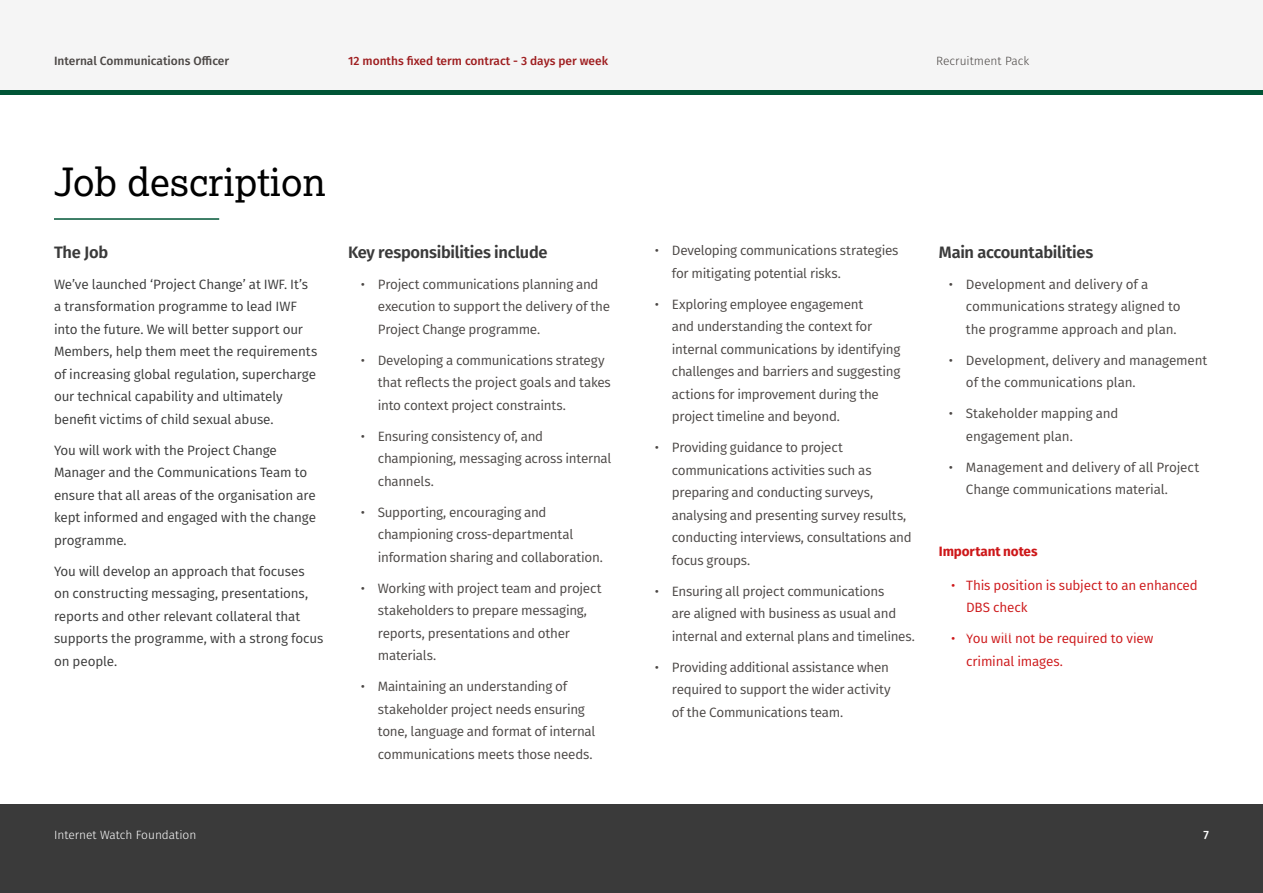
<style>
.page{position:relative;width:1263px;height:893px;background:#fff}
.page>*{position:absolute;margin:0;border:0;box-sizing:border-box;transform-origin:0 0}
.t1{font:39px "Lexia";color:#000}
.Body_text_grey{font:600 16.5px "Fira Sans";letter-spacing:-.015em;color:#3a3a3a}
.t2{font:13.5px/22.5px "Fira Sans";letter-spacing:-.02em;color:#4b4745}
.t3{font:13.5px/22.5px "Fira Sans";letter-spacing:-.01em;color:#3a3a3a}
.t4{font:13.5px/22.5px "Fira Sans";letter-spacing:-.01em;color:#cd1719}
.Body_text_grey-2{font:700 13.5px "Fira Sans";letter-spacing:-.005em;color:#cd1719}
.t5{font:500 12px "Fira Sans";color:#9e1d1f}
.t6{font:500 12px "Fira Sans";color:#4b4745}
.t7{font:300 12px "Fira Sans";color:#fff}
.t8{font:300 12px "Fira Sans";color:#4b4745}
.t9{font:500 12px "Fira Sans";color:#fff}
</style>
<div class="page">
<div style="left:0;top:0;width:1263px;height:91px;background:#f5f5f5"></div>
<div style="left:0;top:805px;width:1263px;height:88px;background:#3a3a3a"></div>
<div style="left:0;top:90px;width:1263px;height:5px;background:#005536"></div>
<hr style="left:54px;top:218px;width:165px;height:2px;background:#005536">
<p class="t6" style="left:54px;top:51px;width:177px">Internal Communications Officer</p>
<p class="t5" style="left:348px;top:51px;width:262px">12 months fixed term contract - 3 days per week</p>
<p class="t8" style="left:936px;top:52px;width:95px">Recruitment Pack</p>
<p class="t1" style="left:54px;top:158px;width:273px">Job description</p>
<p class="Body_text_grey" style="left:54px;top:239px;width:56px">The Job</p>
<p class="t3" style="left:54px;top:273px;width:265px">We’ve launched ‘Project Change’ at IWF. It’s a transformation programme to lead IWF into the future. We will better support our Members, help them meet the requirements of increasing global regulation, supercharge our technical capability and ultimately benefit victims of child sexual abuse.</p>
<p class="t3" style="left:54px;top:439px;width:263px">You will work with the Project Change Manager and the Communications Team to ensure that all areas of the organisation are kept informed and engaged with the change programme.</p>
<p class="t3" style="left:54px;top:560px;width:271px">You will develop an approach that focuses on constructing messaging, presentations, reports and other relevant collateral that supports the programme, with a strong focus on people.</p>
<p class="Body_text_grey" style="left:348px;top:239px;width:201px">Key responsibilities include</p>
<p class="t2" style="left:378px;top:273px;width:234px;text-indent:-17px">• Project communications planning and execution to support the delivery of the<br>Project Change programme.</p>
<p class="t2" style="left:378px;top:349px;width:235px;text-indent:-17px">• Developing a communications strategy that reflects the project goals and takes into context project constraints.</p>
<p class="t2" style="left:378px;top:425px;width:235px;text-indent:-17px">• Ensuring consistency of, and championing, messaging across internal channels.</p>
<p class="t2" style="left:378px;top:501px;width:226px;text-indent:-17px">• Supporting, encouraging and championing cross-departmental information sharing and collaboration.</p>
<p class="t2" style="left:378px;top:577px;width:225px;text-indent:-17px">• Working with project team and project stakeholders to prepare messaging, reports, presentations and other materials.</p>
<p class="t2" style="left:378px;top:675px;width:219px;text-indent:-17px">• Maintaining an understanding of stakeholder project needs ensuring tone, language and format of internal communications meets those needs.</p>
<p class="t2" style="left:672px;top:239px;width:228px;text-indent:-17px">• Developing communications strategies for mitigating potential risks.</p>
<p class="t2" style="left:672px;top:292px;width:230px;text-indent:-17px">• Exploring employee engagement<br>and understanding the context for internal communications by identifying challenges and barriers and suggesting actions for improvement during the project timeline and beyond.</p>
<p class="t2" style="left:672px;top:436px;width:241px;text-indent:-17px">• Providing guidance to project communications activities such as preparing and conducting surveys, analysing and presenting survey results, conducting interviews, consultations and focus groups.</p>
<p class="t2" style="left:672px;top:579px;width:244px;text-indent:-17px">• Ensuring all project communications<br>are aligned with business as usual and internal and external plans and timelines.</p>
<p class="t2" style="left:672px;top:655px;width:220px;text-indent:-17px">• Providing additional assistance when required to support the wider activity of the Communications team.</p>
<p class="Body_text_grey" style="left:939px;top:239px;width:156px">Main accountabilities</p>
<p class="t2" style="left:966px;top:273px;width:216px;text-indent:-17px">• Development and delivery of a communications strategy aligned to the programme approach and plan.</p>
<p class="t2" style="left:966px;top:349px;width:243px;text-indent:-17px">• Development, delivery and management of the communications plan.</p>
<p class="t2" style="left:966px;top:402px;width:154px;text-indent:-17px">• Stakeholder mapping and engagement plan.</p>
<p class="t2" style="left:966px;top:456px;width:235px;text-indent:-17px">• Management and delivery of all Project<br>Change communications material.</p>
<p class="Body_text_grey-2" style="left:939px;top:540px;width:100px">Important notes</p>
<p class="t4" style="left:966px;top:573px;width:233px;text-indent:-15px">• This position is subject to an enhanced<br>DBS check</p>
<p class="t4" style="left:966px;top:627px;width:189px;text-indent:-15px">• You will not be required to view criminal images.</p>
<p class="t7" style="left:54px;top:826px;width:144px">Internet Watch Foundation</p>
<p class="t9" style="left:1203px;top:825px;width:7px">7</p>
</div>
